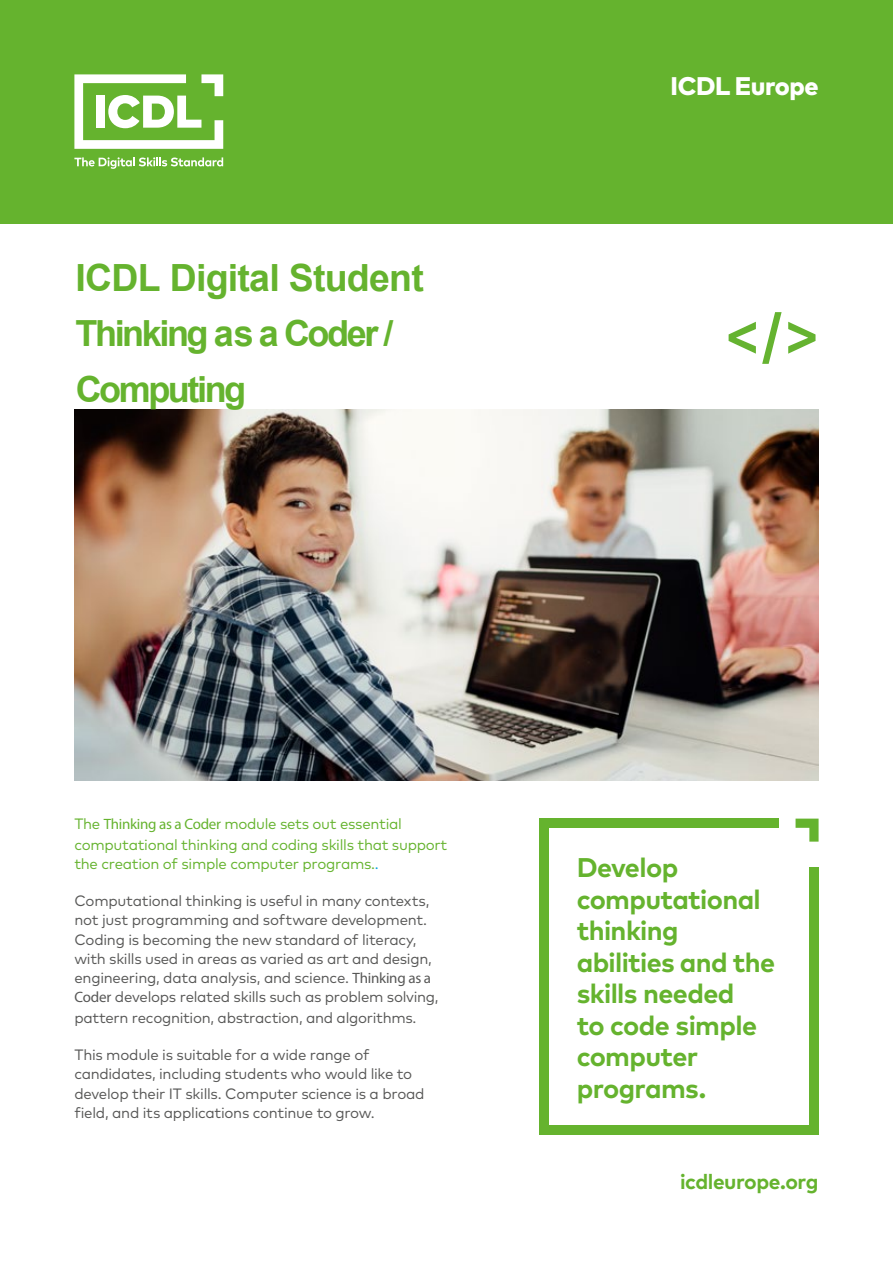
<style>
.page{position:relative;width:893px;height:1263px;background:#fff}
.page>*{position:absolute;margin:0;border:0;box-sizing:border-box;transform-origin:0 0}
.t1{font:700 37.5px "Arial";letter-spacing:-.02em;color:#65b32e}
.t2{font:700 36px/55.2px "Arial";letter-spacing:-.07em;color:#65b32e}
.t3{font:700 27px/31.5px "Mark Pro";letter-spacing:-.02em;color:#65b32e}
.t4{font:800 25.5px "Mark Pro";letter-spacing:-.02em;color:#fff}
.t5{font:700 21px "Mark Pro";letter-spacing:-.02em;color:#65b32e}
.t6{font:15px/19.5px "Mark Pro";letter-spacing:-.02em;color:#575756}
.t7{font:15px/20.1px "Mark Pro";letter-spacing:-.02em;color:#65b32e}
.s1{font-family:"Myriad Pro"}
.s2{color:#009fe3}
</style>
<div class="page">
<div style="left:0;top:0;width:893px;height:223px;background:#65b32e"></div>
<svg style="left:74px;top:74px;width:149px;height:75px"></svg>
<svg style="left:74px;top:157px;width:149px;height:12px"></svg>
<img style="left:74px;top:409px;width:745px;height:371px">
<svg style="left:795px;top:819px;width:24px;height:23px"></svg>
<div style="left:539px;top:819px;width:240px;height:9px;background:#65b32e"></div>
<div style="left:809px;top:867px;width:10px;height:268px;background:#65b32e"></div>
<div style="left:539px;top:819px;width:10px;height:316px;background:#65b32e"></div>
<div style="left:539px;top:1126px;width:280px;height:9px;background:#65b32e"></div>
<svg style="left:762px;top:312px;width:20px;height:52px"></svg>
<svg style="left:788px;top:322px;width:27px;height:32px"></svg>
<svg style="left:729px;top:322px;width:27px;height:32px"></svg>
<h1 class="t1" style="left:76px;top:251px;width:350px">ICDL Digital Student</h1>
<h2 class="t2" style="left:76px;top:307px;width:319px">Thinking as a Coder /<br>Computing</h2>
<h3 class="t4" style="left:671px;top:66px;width:149px">ICDL Europe</h3>
<p class="t7" style="left:74px;top:813px;width:374px">The <span class="s1">Thinking as a Coder</span> module sets out essential computational thinking and coding skills that support the creation of simple computer programs.<span class="s2">.</span></p>
<p class="t6" style="left:74px;top:890px;width:366px">Computational thinking is useful in many contexts, not just programming and software development.<br>Coding is becoming the new standard of literacy, with skills used in areas as varied as art and design, engineering, data analysis, and science. <span class="s1">Thinking as a Coder</span> develops related skills such as problem solving, pattern recognition, abstraction, and algorithms.</p>
<p class="t6" style="left:74px;top:1043px;width:352px">This module is suitable for a wide range of candidates, including students who would like to develop their IT skills. Computer science is a broad field, and its applications continue to grow.</p>
<h3 class="t3" style="left:577px;top:849px;width:200px">Develop computational thinking abilities and the skills needed<br>to code simple computer programs.</h3>
<h3 class="t5" style="left:680px;top:1165px;width:140px">icdleurope.org</h3>
</div>
